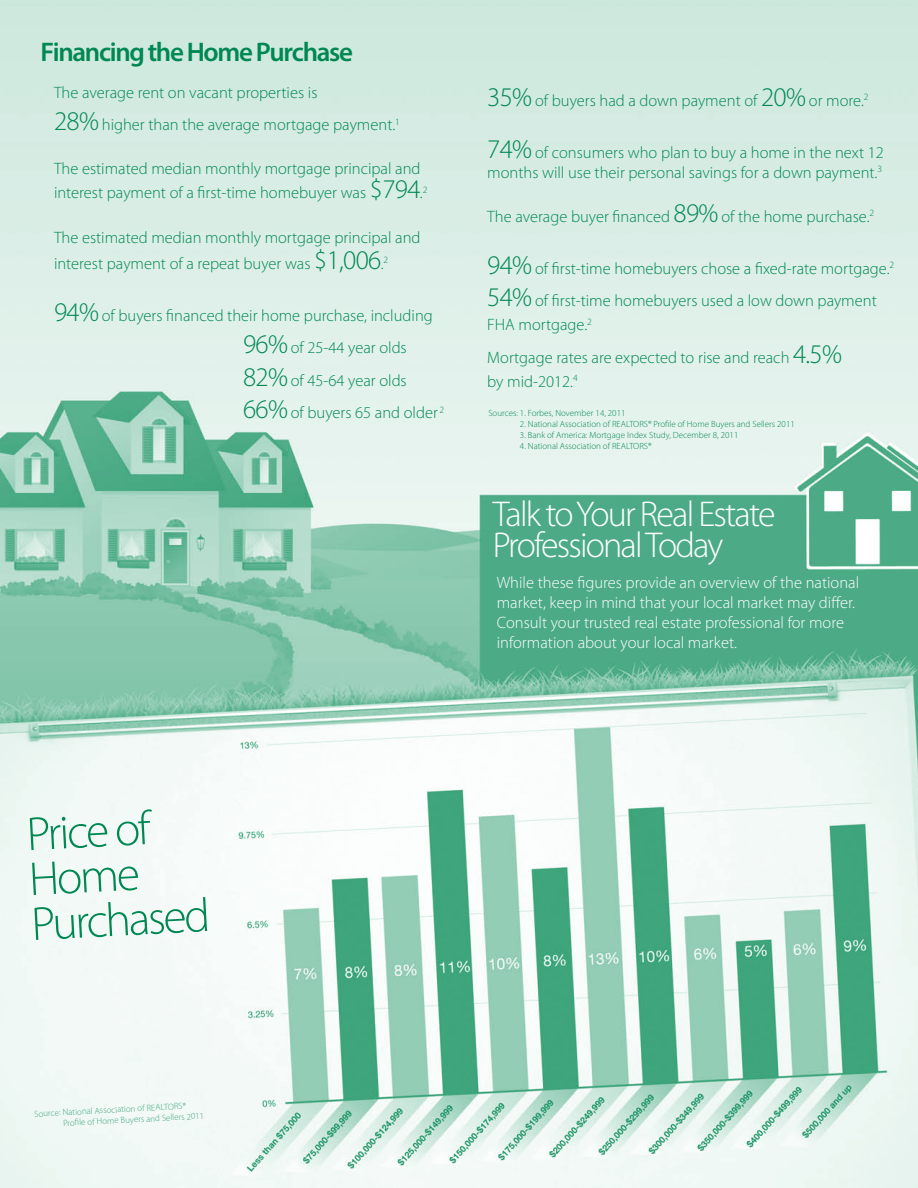
<style>
.page{position:relative;width:918px;height:1188px;background:#fff}
.page>*{position:absolute;margin:0;border:0;box-sizing:border-box;transform-origin:0 0}
.t1{font:300 47.85px/45px "Myriad Pro";color:#008852}
.t2{font:300 36px/31.5px "Myriad Pro";letter-spacing:-.05em;color:#fff}
.t3{font:600 27px "Myriad Pro";letter-spacing:-.05em;color:#008852}
.t4{font:300 16.5px/32.4px "Myriad Pro";color:#008852}
.t5{font:300 16.5px/19.8px "Myriad Pro";color:#fff}
.t6{font:300 9px "Myriad Pro";color:#008852}
.t7{font:300 9px/10.8px "Myriad Pro";color:#40a67d}
.s1{font-size:27px}
</style>
<div class="page">
<img style="left:0;top:0;width:918px;height:1188px">
<h3 class="t3" style="left:40px;top:35px;width:314px">Financing the Home Purchase</h3>
<p class="t4" style="left:54px;top:76px;width:347px">The average rent on vacant properties is<br><span class="s1">28%</span> higher than the average mortgage payment.<sup>1</sup></p>
<p class="t4" style="left:54px;top:156px;width:375px;line-height:24px">The estimated median monthly mortgage principal and interest payment of a first-time homebuyer was <span class="s1">$794</span>.<sup>2</sup></p>
<p class="t4" style="left:54px;top:225px;width:368px;line-height:25.5px">The estimated median monthly mortgage principal and interest payment of a repeat buyer was <span class="s1">$1,006</span>.<sup>2</sup></p>
<p class="t4" style="left:243px;top:299px;width:203px;text-indent:-189px"><span class="s1">94%</span> of buyers financed their home purchase, including<br><span class="s1">96%</span> of 25-44 year olds<br><span class="s1">82%</span> of 45-64 year olds<br><span class="s1">66%</span> of buyers 65 and older <sup>2</sup></p>
<p class="t4" style="left:487px;top:84px;width:383px"><span class="s1">35%</span> of buyers had a down payment of <span class="s1">20%</span> or more.<sup>2</sup></p>
<p class="t4" style="left:487px;top:142px;width:398px;line-height:19.8px"><span class="s1">74%</span> of consumers who plan to buy a home in the next 12 months will use their personal savings for a down payment.<sup>3</sup></p>
<p class="t4" style="left:487px;top:200px;width:389px">The average buyer financed <span class="s1">89%</span> of the home purchase.<sup>2</sup></p>
<p class="t4" style="left:487px;top:252px;width:408px"><span class="s1">94%</span> of first-time homebuyers chose a fixed-rate mortgage.<sup>2<br></sup><span class="s1">54%</span> of first-time homebuyers used a low down payment</p>
<p class="t4" style="left:487px;top:308px;width:356px">FHA mortgage.<sup>2<br></sup>Mortgage rates are expected to rise and reach <span class="s1">4.5%</span></p>
<p class="t4" style="left:487px;top:365px;width:92px">by mid-2012.<sup>4</sup></p>
<p class="t6" style="left:488px;top:408px;width:139px">Sources: 1. Forbes, November 14, 2011</p>
<p class="t6" style="left:520px;top:419px;width:276px">2. National Association of REALTORS® Profile of Home Buyers and Sellers 2011</p>
<p class="t6" style="left:520px;top:429px;width:220px">3. Bank of America: Mortgage Index Study, December 8, 2011</p>
<p class="t6" style="left:520px;top:440px;width:133px">4. National Association of REALTORS®</p>
<h2 class="t2" style="left:493px;top:498px;width:284px">Talk to Your Real Estate<br>Professional Today</h2>
<p class="t5" style="left:497px;top:573px;width:364px">While these figures provide an overview of the national market, keep in mind that your local market may differ.<br>Consult your trusted real estate professional for more information about your local market.</p>
<h1 class="t1" style="left:25px;top:811px;width:180px;rotate:-3deg">Price of<br>Home<br>Purchased</h1>
<p class="t7" style="left:62px;top:1107px;width:143px;text-indent:-28px;rotate:-3deg">Source: National Association of REALTORS®<br>Profi le of Home Buyers and Sellers 2011</p>
</div>
